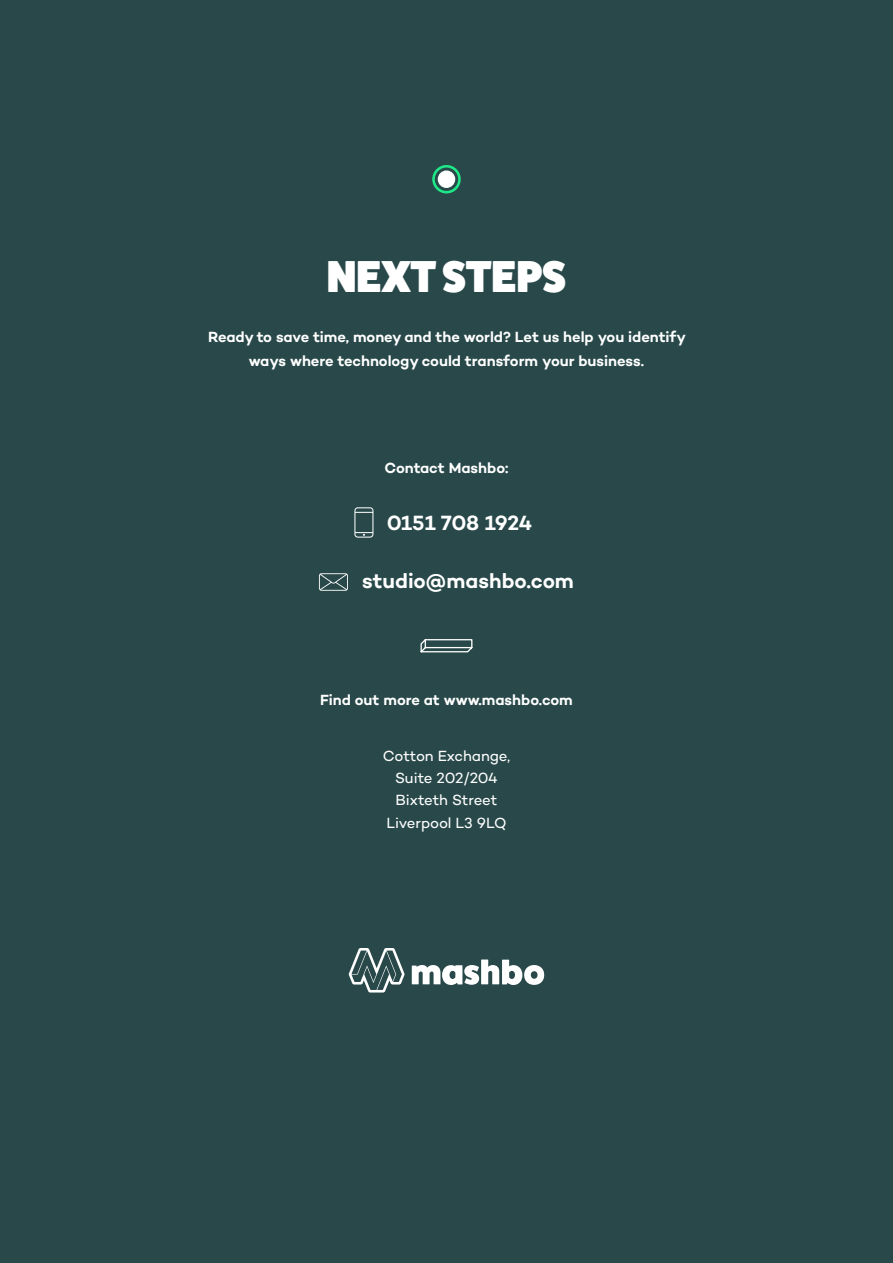
<style>
.page{position:relative;width:893px;height:1263px;background:#284849}
.page>*{position:absolute;margin:0;border:0;box-sizing:border-box;transform-origin:0 0}
.t1{font:45px "Fat Frank";color:#fff}
.t2{font:600 21px "Campton";letter-spacing:-.005em;color:#fff}
.t3{font:600 15px/24px "Campton";letter-spacing:-.005em;color:#fff;text-align:center}
.t4{font:15px/22.2px "Campton";letter-spacing:-.01em;color:#fff;text-align:center}
</style>
<div class="page">
<svg style="left:420px;top:639px;width:53px;height:14px"></svg>
<svg style="left:319px;top:573px;width:29px;height:18px"></svg>
<svg style="left:354px;top:507px;width:19px;height:31px"></svg>
<svg style="left:412px;top:959px;width:132px;height:26px"></svg>
<svg style="left:349px;top:948px;width:56px;height:44px"></svg>
<svg style="left:432px;top:165px;width:29px;height:28px"></svg>
<div style="left:438px;top:170px;width:17px;height:18px;background:#fff;border-radius:50%"></div>
<h1 class="t1" style="left:327px;top:249px;width:241px">NEXT STEPS</h1>
<p class="t3" style="left:208px;top:324px;width:479px">Ready to save time, money and the world? Let us help you identify ways where technology could transform your business.</p>
<p class="t3" style="left:384px;top:456px;width:126px">Contact Mashbo:</p>
<h2 class="t2" style="left:387px;top:509px;width:147px">0151 708 1924</h2>
<h2 class="t2" style="left:362px;top:568px;width:213px">studio@mashbo.com</h2>
<p class="t3" style="left:320px;top:687px;width:254px">Find out more at www.mashbo.com</p>
<p class="t4" style="left:383px;top:744px;width:129px">Cotton Exchange,<br>Suite 202/204<br>Bixteth Street<br>Liverpool L3 9LQ</p>
</div>
